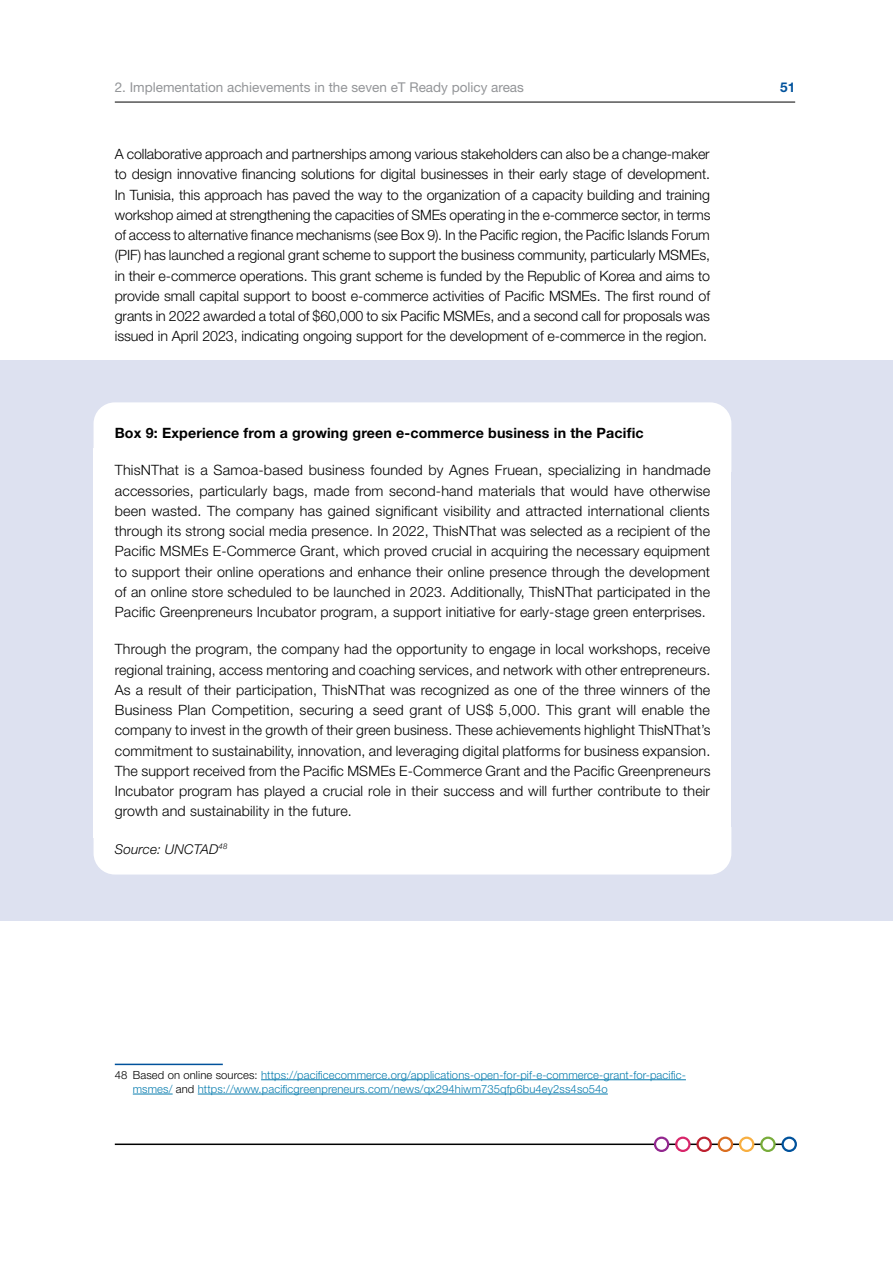
<style>
.page{position:relative;width:893px;height:1263px;background:#fff}
.page>*{position:absolute;margin:0;border:0;box-sizing:border-box;transform-origin:0 0}
.BOX_Text{font:300 14.25px/20.2px "Helvetica Neue LT Std";letter-spacing:.01em;color:#000;text-align:justify}
.body{font:300 14.25px/20.2px "Helvetica Neue LT Std";letter-spacing:-.005em;color:#000;text-align:justify}
.Box_H01{font:700 14.25px "Helvetica Neue LT Std";letter-spacing:.01em;color:#000}
.t1{font:13.5px "Helvetica Neue LT Std";color:#939598}
.Box_source{font:italic 300 13.5px "Helvetica Neue LT Std";letter-spacing:.01em;color:#000}
.t2{font:700 13.5px "Helvetica Neue LT Std";color:#00529c}
.Footnote{font:300 11.25px/14.2px "Helvetica Neue LT Std";letter-spacing:.01em;color:#087daf}
.s1{color:#000}
</style>
<div class="page">
<hr style="left:115px;top:102px;width:680px;height:1px;background:#000">
<hr style="left:115px;top:1143px;width:680px;height:2px;background:#000">
<svg style="left:783px;top:1138px;width:13px;height:13px"></svg>
<div style="left:781px;top:1136px;width:16px;height:16px;border:2px solid #00529c;border-radius:50%"></div>
<svg style="left:761px;top:1138px;width:13px;height:13px"></svg>
<div style="left:760px;top:1136px;width:16px;height:16px;border:2px solid #78ac3a;border-radius:50%"></div>
<svg style="left:740px;top:1138px;width:13px;height:13px"></svg>
<div style="left:739px;top:1136px;width:15px;height:16px;border:2px solid #f8af41;border-radius:50%"></div>
<svg style="left:719px;top:1138px;width:13px;height:13px"></svg>
<div style="left:718px;top:1136px;width:15px;height:16px;border:2px solid #da6e1f;border-radius:50%"></div>
<svg style="left:697px;top:1138px;width:14px;height:13px"></svg>
<div style="left:696px;top:1136px;width:16px;height:16px;border:2px solid #bd202f;border-radius:50%"></div>
<svg style="left:676px;top:1138px;width:13px;height:13px"></svg>
<div style="left:675px;top:1136px;width:16px;height:16px;border:2px solid #d8256a;border-radius:50%"></div>
<svg style="left:655px;top:1138px;width:13px;height:13px"></svg>
<div style="left:654px;top:1136px;width:15px;height:16px;border:2px solid #92278f;border-radius:50%"></div>
<div style="left:0;top:360px;width:893px;height:561px;background:#dde1f0"></div>
<hr style="left:115px;top:1064px;width:108px;height:1px;background:#00529c">
<hr style="left:261px;top:1079px;width:425px;height:1px;background:#087daf">
<hr style="left:133px;top:1094px;width:40px;height:1px;background:#087daf">
<hr style="left:198px;top:1094px;width:410px;height:1px;background:#087daf">
<div style="left:94px;top:402px;width:637px;height:46px;background:#fff"></div>
<div style="left:94px;top:448px;width:637px;height:190px;background:#fff"></div>
<div style="left:94px;top:627px;width:637px;height:210px;background:#fff"></div>
<div style="left:94px;top:837px;width:637px;height:37px;background:#fff"></div>
<p class="t1" style="left:115px;top:79px;width:411px">2. Implementation achievements in the seven eT Ready policy areas</p>
<p class="body" style="left:115px;top:144px;width:597px">A collaborative approach and partnerships among various stakeholders can also be a change-maker to design innovative financing solutions for digital businesses in their early stage of development.<br>In Tunisia, this approach has paved the way to the organization of a capacity building and training workshop aimed at strengthening the capacities of SMEs operating in the e-commerce sector, in terms of access to alternative finance mechanisms (see Box 9). In the Pacific region, the Pacific Islands Forum (PIF) has launched a regional grant scheme to support the business community, particularly MSMEs, in their e-commerce operations. This grant scheme is funded by the Republic of Korea and aims to provide small capital support to boost e-commerce activities of Pacific MSMEs. The first round of grants in 2022 awarded a total of $60,000 to six Pacific MSMEs, and a second call for proposals was issued in April 2023, indicating ongoing support for the development of e-commerce in the region.</p>
<p class="Box_H01" style="left:115px;top:424px;width:530px">Box 9: Experience from a growing green e-commerce business in the Pacific</p>
<p class="BOX_Text" style="left:115px;top:460px;width:597px">ThisNThat is a Samoa-based business founded by Agnes Fruean, specializing in handmade accessories, particularly bags, made from second-hand materials that would have otherwise been wasted. The company has gained significant visibility and attracted international clients through its strong social media presence. In 2022, ThisNThat was selected as a recipient of the Pacific MSMEs E-Commerce Grant, which proved crucial in acquiring the necessary equipment to support their online operations and enhance their online presence through the development of an online store scheduled to be launched in 2023. Additionally, ThisNThat participated in the Pacific Greenpreneurs Incubator program, a support initiative for early-stage green enterprises.</p>
<p class="BOX_Text" style="left:115px;top:639px;width:597px">Through the program, the company had the opportunity to engage in local workshops, receive regional training, access mentoring and coaching services, and network with other entrepreneurs.<br>As a result of their participation, ThisNThat was recognized as one of the three winners of the Business Plan Competition, securing a seed grant of US$ 5,000. This grant will enable the company to invest in the growth of their green business. These achievements highlight ThisNThat’s commitment to sustainability, innovation, and leveraging digital platforms for business expansion.<br>The support received from the Pacific MSMEs E-Commerce Grant and the Pacific Greenpreneurs Incubator program has played a crucial role in their success and will further contribute to their growth and sustainability in the future.</p>
<p class="Box_source" style="left:115px;top:841px;width:114px">Source: UNCTAD<sup>48</sup></p>
<p class="t2" style="left:780px;top:79px;width:17px">51</p>
<p class="Footnote" style="left:133px;top:1067px;width:555px;text-indent:-18px"><span class="s1">48 Based on online sources:</span> https://pacificecommerce.org/applications-open-for-pif-e-commerce-grant-for-pacific&shy;msmes/ <span class="s1">and</span> https://www.pacificgreenpreneurs.com/news/qx294hiwm735qfp6bu4ey2ss4so54o</p>
</div>
